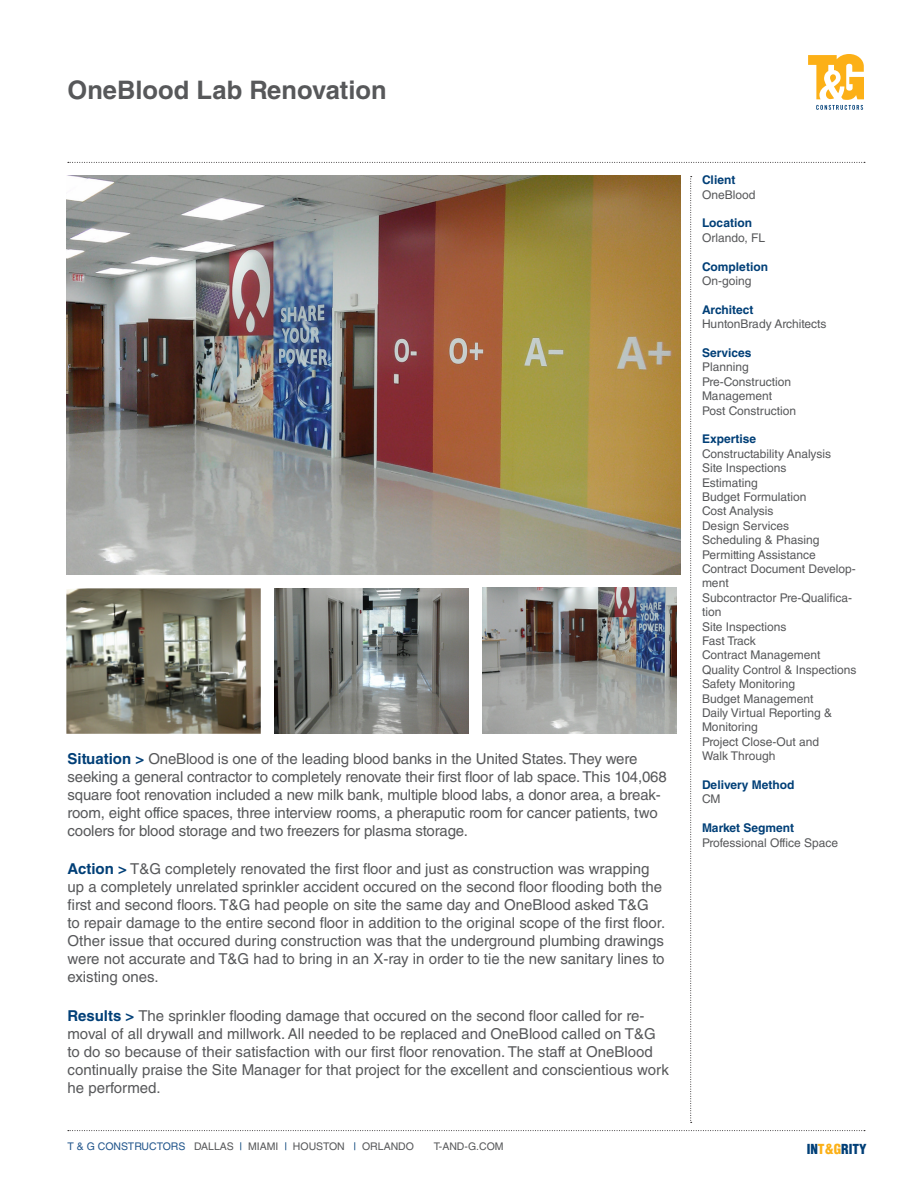
<style>
.page{position:relative;width:918px;height:1188px;background:#fff}
.page>*{position:absolute;margin:0;border:0;box-sizing:border-box;transform-origin:0 0}
.t1{font:700 25.5px "Helvetica LT Std";color:#57585a}
.t2{font:15px/18px "Helvetica LT Std";color:#57585a}
.t3{font:900 condensed 13.5px "Helvetica LT Std";color:#003f77}
.t4{font:12px/14.4px "Helvetica LT Std";color:#57585a}
.t5{font:700 12px "Helvetica LT Std";color:#003f77}
.t6{font:10.5px "Helvetica LT Std";color:#57585a}
.s1{font-weight:700;color:#003f77}
.s2{color:#22568c}
.s3{color:#003f77}
.s4{color:#fbb017}
</style>
<div class="page">
<svg style="left:68px;top:1130px;width:797px;height:1px"></svg>
<svg style="left:68px;top:162px;width:797px;height:1px"></svg>
<svg style="left:690px;top:176px;width:2px;height:947px"></svg>
<img style="left:66px;top:176px;width:615px;height:399px">
<svg style="left:808px;top:54px;width:56px;height:56px"></svg>
<img style="left:66px;top:588px;width:195px;height:146px">
<img style="left:274px;top:588px;width:194px;height:146px">
<img style="left:482px;top:588px;width:194px;height:145px">
<p class="t1" style="left:68px;top:74px;width:321px">OneBlood Lab Renovation</p>
<p class="t2" style="left:68px;top:749px;width:601px"><span class="s1">Situation &gt;</span> OneBlood is one of the leading blood banks in the United States. They were seeking a general contractor to completely renovate their first floor of lab space. This 104,068 square foot renovation included a new milk bank, multiple blood labs, a donor area, a break&shy;room, eight office spaces, three interview rooms, a pheraputic room for cancer patients, two coolers for blood storage and two freezers for plasma storage.</p>
<p class="t2" style="left:68px;top:860px;width:599px"><span class="s1">Action &gt;</span> T&amp;G completely renovated the first floor and just as construction was wrapping up a completely unrelated sprinkler accident occured on the second floor flooding both the first and second floors. T&amp;G had people on site the same day and OneBlood asked T&amp;G<br>to repair damage to the entire second floor in addition to the original scope of the first floor.<br>Other issue that occured during construction was that the underground plumbing drawings were not accurate and T&amp;G had to bring in an X-ray in order to tie the new sanitary lines to existing ones.</p>
<p class="t2" style="left:68px;top:1007px;width:603px"><span class="s1">Results &gt;</span> The sprinkler flooding damage that occured on the second floor called for re&shy;moval of all drywall and millwork. All needed to be replaced and OneBlood called on T&amp;G to do so because of their satisfaction with our first floor renovation. The staff at OneBlood continually praise the Site Manager for that project for the excellent and conscientious work he performed.</p>
<p class="t6" style="left:68px;top:1140px;width:348px"><span class="s2">T &amp; G CONSTRUCTORS</span> DALLAS <span class="s3">|</span> MIAMI <span class="s3">|</span> HOUSTON <span class="s3">|</span> ORLANDO</p>
<p class="t6" style="left:434px;top:1140px;width:71px">T-AND-G.COM</p>
<p class="t5" style="left:702px;top:173px;width:35px">Client</p>
<p class="t4" style="left:702px;top:187px;width:55px">OneBlood</p>
<p class="t5" style="left:702px;top:216px;width:52px">Location</p>
<p class="t4" style="left:702px;top:230px;width:65px">Orlando, FL</p>
<p class="t5" style="left:702px;top:259px;width:67px">Completion</p>
<p class="t4" style="left:702px;top:273px;width:51px">On-going</p>
<p class="t5" style="left:702px;top:302px;width:53px">Architect</p>
<p class="t4" style="left:702px;top:317px;width:126px">HuntonBrady Architects</p>
<p class="t5" style="left:702px;top:345px;width:51px">Services</p>
<p class="t4" style="left:702px;top:360px;width:48px">Planning</p>
<p class="t4" style="left:702px;top:374px;width:91px">Pre-Construction</p>
<p class="t4" style="left:702px;top:389px;width:72px">Management</p>
<p class="t4" style="left:702px;top:403px;width:96px">Post Construction</p>
<p class="t5" style="left:702px;top:432px;width:56px">Expertise</p>
<p class="t4" style="left:702px;top:446px;width:131px">Constructability Analysis</p>
<p class="t4" style="left:702px;top:461px;width:86px">Site Inspections</p>
<p class="t4" style="left:702px;top:475px;width:57px">Estimating</p>
<p class="t4" style="left:702px;top:489px;width:106px">Budget Formulation</p>
<p class="t4" style="left:702px;top:504px;width:73px">Cost Analysis</p>
<p class="t4" style="left:702px;top:518px;width:89px">Design Services</p>
<p class="t4" style="left:702px;top:533px;width:119px">Scheduling &amp; Phasing</p>
<p class="t4" style="left:702px;top:547px;width:115px">Permitting Assistance</p>
<p class="t4" style="left:702px;top:561px;width:155px">Contract Document Develop&shy;ment</p>
<p class="t4" style="left:702px;top:590px;width:152px">Subcontractor Pre-Qualifica&shy;tion</p>
<p class="t4" style="left:702px;top:619px;width:86px">Site Inspections</p>
<p class="t4" style="left:702px;top:633px;width:55px">Fast Track</p>
<p class="t4" style="left:702px;top:648px;width:120px">Contract Management</p>
<p class="t4" style="left:702px;top:662px;width:156px">Quality Control &amp; Inspections</p>
<p class="t4" style="left:702px;top:677px;width:95px">Safety Monitoring</p>
<p class="t4" style="left:702px;top:691px;width:113px">Budget Management</p>
<p class="t4" style="left:702px;top:705px;width:132px">Daily Virtual Reporting &amp;<br>Monitoring</p>
<p class="t4" style="left:702px;top:734px;width:119px">Project Close-Out and<br>Walk Through</p>
<p class="t5" style="left:702px;top:777px;width:94px">Delivery Method</p>
<p class="t4" style="left:702px;top:792px;width:20px">CM</p>
<p class="t5" style="left:702px;top:821px;width:94px">Market Segment</p>
<p class="t4" style="left:702px;top:835px;width:138px">Professional Office Space</p>
<p class="t3" style="left:807px;top:1140px;width:62px">IN<span class="s4">T&amp;G</span>RITY</p>
</div>
